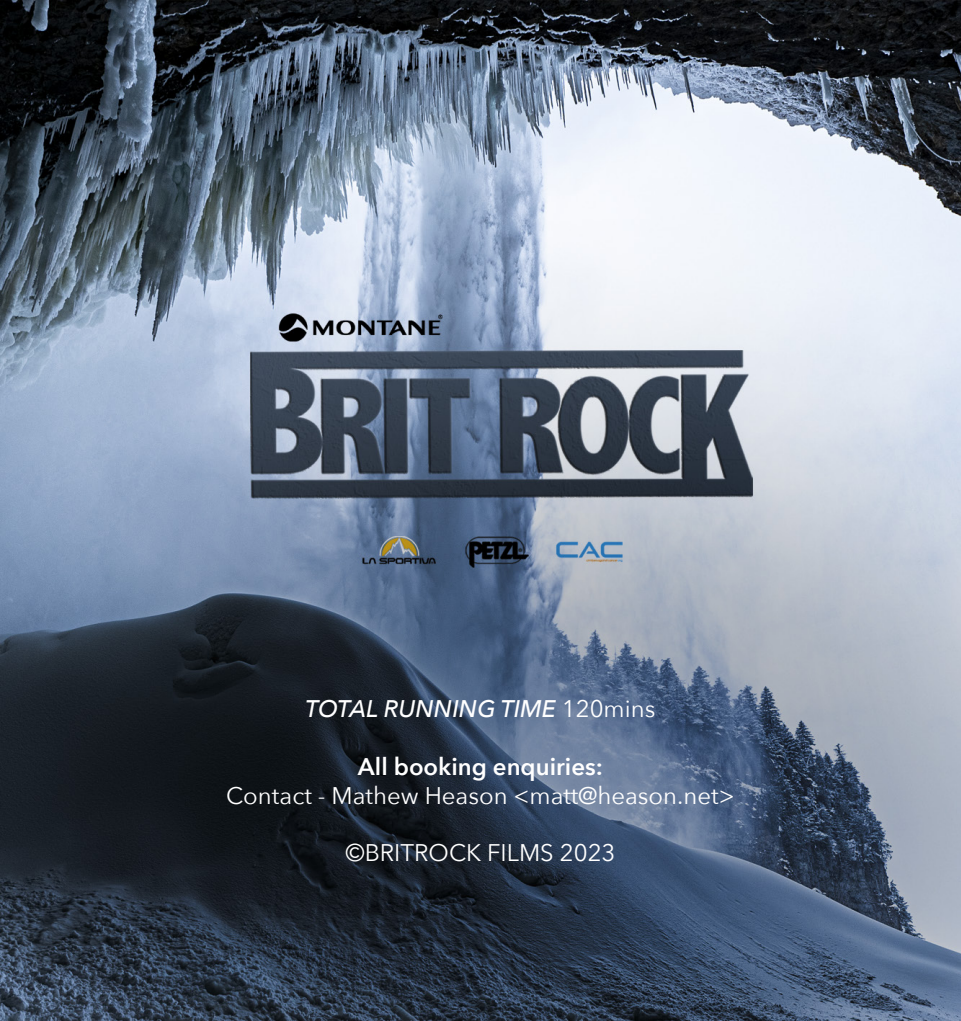
<style>
.page{position:relative;width:961px;height:1021px;background:#fff}
.page>*{position:absolute;margin:0;border:0;box-sizing:border-box;transform-origin:0 0}
.t1{font:24px "Avenir Next";color:#fff}
.t2{font:italic 500 24px "Avenir Next";color:#fff}
.t3{font:600 24px "Avenir Next";color:#fff}
.s1{font-weight:400;font-style:normal}
</style>
<div class="page">
<img style="left:0;top:0;width:961px;height:1020px">
<p class="t2" style="left:306px;top:688px;width:351px">TOTAL RUNNING TIME <span class="s1">120mins</span></p>
<p class="t3" style="left:358px;top:746px;width:247px">All booking enquiries:</p>
<p class="t1" style="left:226px;top:775px;width:510px">Contact - Mathew Heason &lt;matt@heason.net&gt;</p>
<p class="t1" style="left:345px;top:832px;width:272px">©BRITROCK FILMS 2023</p>
</div>
